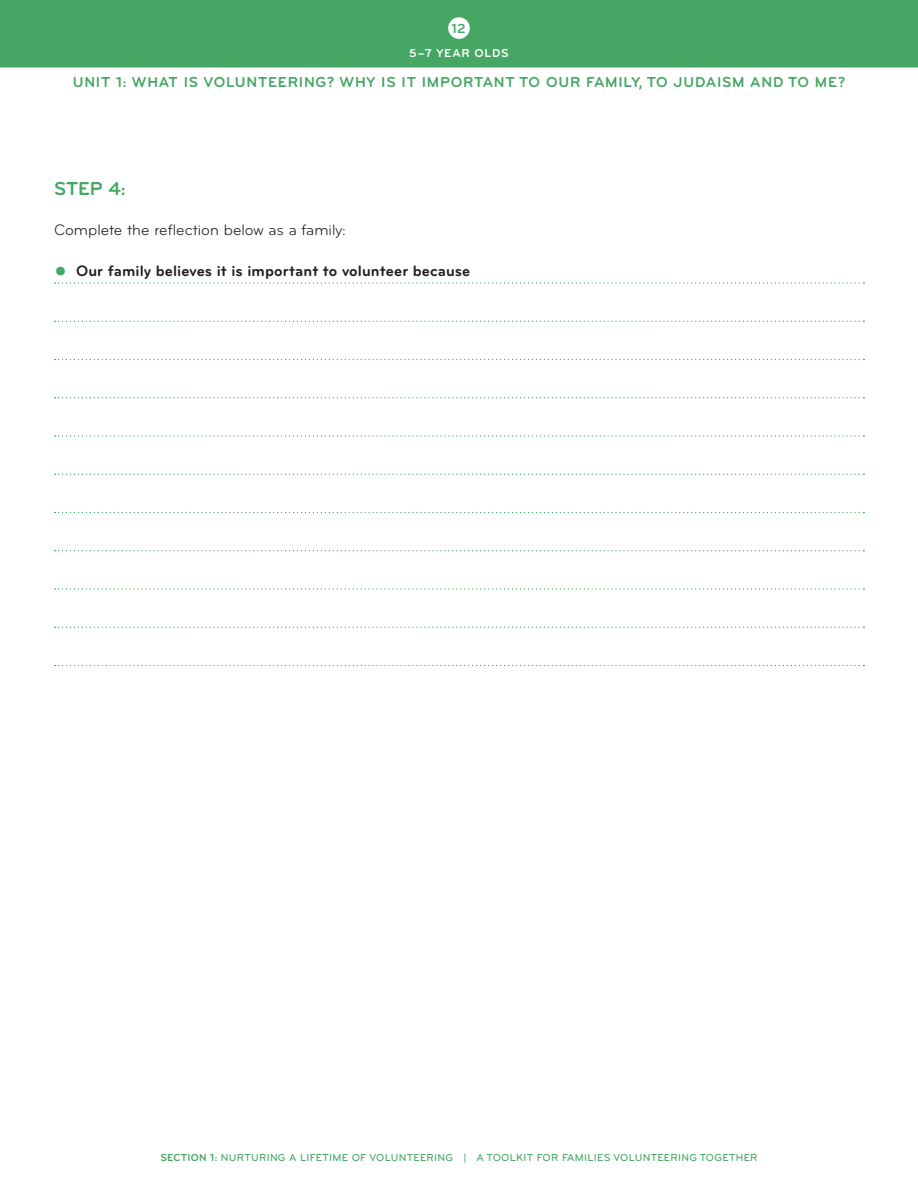
<style>
.page{position:relative;width:918px;height:1188px;background:#fff}
.page>*{position:absolute;margin:0;border:0;box-sizing:border-box;transform-origin:0 0}
.t1{font:700 19.5px "Bryant Pro";color:#45a763}
.t2{font:700 15.75px "Bryant Pro";letter-spacing:.005em;color:#231f20}
.t3{font:15.75px "Bryant Pro";color:#231f20}
.t4{font:700 15px "Bryant Pro";letter-spacing:.05em;color:#45a763}
.t5{font:700 13.5px "Bryant Pro";color:#45a763}
.t6{font:700 12px "Bryant Pro";letter-spacing:.065em;color:#fff}
.t7{font:500 10.5px "Bryant Pro";letter-spacing:.025em;color:#45a763}
.s1{font-weight:700}
</style>
<div class="page">
<div style="left:0;top:0;width:918px;height:68px;background:#45a763;border:2px solid #45a763"></div>
<div style="left:448px;top:17px;width:22px;height:22px;background:#fff;border-radius:50%"></div>
<svg style="left:55px;top:282px;width:809px;height:2px"></svg>
<svg style="left:55px;top:321px;width:809px;height:1px"></svg>
<svg style="left:55px;top:359px;width:809px;height:1px"></svg>
<svg style="left:55px;top:397px;width:809px;height:1px"></svg>
<svg style="left:55px;top:435px;width:809px;height:2px"></svg>
<svg style="left:55px;top:474px;width:809px;height:1px"></svg>
<svg style="left:55px;top:512px;width:809px;height:1px"></svg>
<svg style="left:55px;top:550px;width:809px;height:1px"></svg>
<svg style="left:55px;top:588px;width:809px;height:2px"></svg>
<svg style="left:55px;top:627px;width:809px;height:1px"></svg>
<svg style="left:55px;top:665px;width:809px;height:1px"></svg>
<p class="t5" style="left:452px;top:20px;width:16px">12</p>
<p class="t6" style="left:409px;top:45px;width:101px">5–7 YEAR OLDS</p>
<h3 class="t4" style="left:73px;top:73px;width:774px">UNIT 1: WHAT IS VOLUNTEERING? WHY IS IT IMPORTANT TO OUR FAMILY, TO JUDAISM AND TO ME?</h3>
<h1 class="t1" style="left:54px;top:176px;width:73px">STEP 4:</h1>
<h2 class="t3" style="left:54px;top:221px;width:293px">Complete the reflection below as a family:</h2>
<h2 class="t2" style="left:76px;top:261px;width:396px">Our family believes it is important to volunteer because</h2>
<p class="t7" style="left:160px;top:1151px;width:599px"><span class="s1">SECTION 1:</span> NURTURING A LIFETIME OF VOLUNTEERING | A TOOLKIT FOR FAMILIES VOLUNTEERING TOGETHER</p>
</div>
